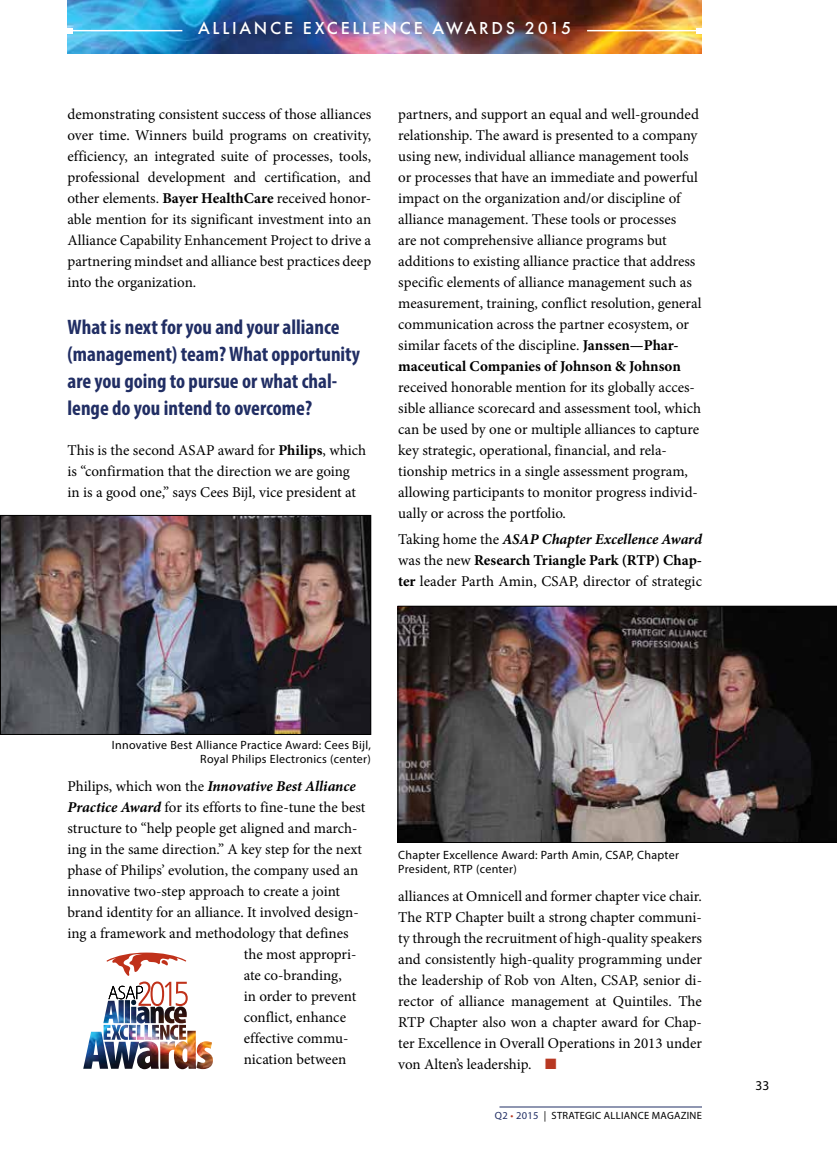
<style>
.page{position:relative;width:837px;height:1161px;background:#fff}
.page>*{position:absolute;margin:0;border:0;box-sizing:border-box;transform-origin:0 0}
.t1{font:700 condensed 21px/27px "Myriad Pro";color:#212e64}
.t2{font:500 18px "Futura T";letter-spacing:.15em;color:#fff}
.t3{font:15px/21px "Minion Pro";color:#000;text-align:justify}
.t4{font:italic 700 15px "Minion Pro";letter-spacing:-.005em;color:#000}
.t5{font:13.5px "Myriad Pro";color:#000}
.t6{font:12px/14.4px "Myriad Pro";letter-spacing:.025em;color:#000;text-align:right}
.t7{font:10.5px "Myriad Pro";letter-spacing:.025em;color:#000}
.s1{font-weight:700}
.s2{font-weight:700;font-style:italic}
.s3{font-weight:400;font-style:normal}
.s4{color:#b73822}
.s5{color:#212e64}
</style>
<div class="page">
<img style="left:68px;top:0;width:633px;height:53px">
<hr style="left:70px;top:30px;width:112px;height:1px;background:#fff">
<svg style="left:68px;top:28px;width:6px;height:6px"></svg>
<hr style="left:587px;top:30px;width:112px;height:1px;background:#fff">
<svg style="left:696px;top:28px;width:5px;height:6px"></svg>
<img style="left:2px;top:517px;width:367px;height:216px">
<div style="left:0;top:515px;width:371px;height:220px;border:1px solid #000"></div>
<img style="left:397px;top:606px;width:440px;height:237px">
<img style="left:83px;top:1031px;width:130px;height:38px">
<img style="left:104px;top:1025px;width:82px;height:15px">
<img style="left:103px;top:1006px;width:84px;height:17px">
<svg style="left:107px;top:953px;width:81px;height:53px"></svg>
<hr style="left:500px;top:1107px;width:202px;height:1px;background:#212e64">
<p class="t2" style="left:198px;top:17px;width:375px">ALLIANCE EXCELLENCE AWARDS 2015</p>
<p class="t3" style="left:68px;top:104px;width:305px">demonstrating consistent success of those alliances over time. Winners build programs on creativity, efficiency, an integrated suite of processes, tools, professional development and certification, and other elements. <span class="s1">Bayer HealthCare</span> received honor&shy;able mention for its significant investment into an Alliance Capability Enhancement Project to drive a partnering mindset and alliance best practices deep into the organization.</p>
<h1 class="t1" style="left:68px;top:313px;width:294px">What is next for you and your alliance (management) team? What opportunity are you going to pursue or what chal&shy;lenge do you intend to overcome?</h1>
<p class="t3" style="left:68px;top:440px;width:300px;text-align:left">This is the second ASAP award for <span class="s1">Philips</span>, which is “confirmation that the direction we are going<br>in is a good one,” says Cees Bijl, vice president at</p>
<p class="t3" style="left:398px;top:104px;width:305px;text-align:left">partners, and support an equal and well-grounded relationship. The award is presented to a company using new, individual alliance management tools or processes that have an immediate and powerful impact on the organization and/or discipline of alliance management. These tools or processes<br>are not comprehensive alliance programs but additions to existing alliance practice that address specific elements of alliance management such as measurement, training, conflict resolution, general communication across the partner ecosystem, or similar facets of the discipline. <span class="s1">Janssen—Phar&shy;maceutical Companies of Johnson &amp; Johnson</span></p>
<p class="t3" style="left:398px;top:377px;width:304px;text-align:left">received honorable mention for its globally acces&shy;sible alliance scorecard and assessment tool, which can be used by one or multiple alliances to capture key strategic, operational, financial, and rela&shy;tionship metrics in a single assessment program, allowing participants to monitor progress individ&shy;ually or across the portfolio.</p>
<p class="t3" style="left:398px;top:529px;width:305px">Taking home the <span class="s2">ASAP Chapter Excellence Award </span>was the new <span class="s1">Research Triangle Park (RTP) Chap&shy;ter</span> leader Parth Amin, CSAP, director of strategic</p>
<p class="t6" style="left:112px;top:738px;width:261px">Innovative Best Alliance Practice Award: Cees Bijl,<br>Royal Philips Electronics (center)</p>
<p class="t4" style="left:68px;top:776px;width:290px"><span class="s3">Philips, which won the</span> Innovative Best Alliance</p>
<p class="t3" style="left:68px;top:797px;width:300px"><span class="s2">Practice Award</span> for its efforts to fine-tune the best</p>
<p class="t3" style="left:68px;top:818px;width:291px">structure to “help people get aligned and march-</p>
<p class="t3" style="left:68px;top:839px;width:296px">ing in the same direction.” A key step for the next</p>
<p class="t3" style="left:68px;top:860px;width:292px">phase of Philips’ evolution, the company used an</p>
<p class="t3" style="left:68px;top:881px;width:274px">innovative two-step approach to create a joint</p>
<p class="t3" style="left:68px;top:902px;width:293px">brand identity for an alliance. It involved design-</p>
<p class="t3" style="left:68px;top:923px;width:283px">ing a framework and methodology that defines</p>
<p class="t3" style="left:244px;top:944px;width:114px">the most appropri-</p>
<p class="t3" style="left:244px;top:965px;width:100px">ate co-branding,</p>
<p class="t3" style="left:244px;top:986px;width:114px">in order to prevent</p>
<p class="t3" style="left:244px;top:1007px;width:104px">conflict, enhance</p>
<p class="t3" style="left:244px;top:1028px;width:106px">effective commu-</p>
<p class="t3" style="left:244px;top:1049px;width:104px">nication between</p>
<p class="t6" style="left:398px;top:847px;width:282px;text-align:left">Chapter Excellence Award: Parth Amin, CSAP, Chapter<br>President, RTP (center)</p>
<p class="t3" style="left:398px;top:886px;width:305px">alliances at Omnicell and former chapter vice chair.<br>The RTP Chapter built a strong chapter communi&shy;ty through the recruitment of high-quality speakers and consistently high-quality programming under the leadership of Rob von Alten, CSAP, senior di&shy;rector of alliance management at Quintiles. The RTP Chapter also won a chapter award for Chap&shy;ter Excellence in Overall Operations in 2013 under von Alten’s leadership. <span class="s4">■</span></p>
<p class="t7" style="left:495px;top:1109px;width:209px"><span class="s5">Q2</span> <span class="s4">•</span> <span class="s5">2015</span> | STRATEGIC ALLIANCE MAGAZINE</p>
<p class="t5" style="left:756px;top:1077px;width:15px">33</p>
</div>
